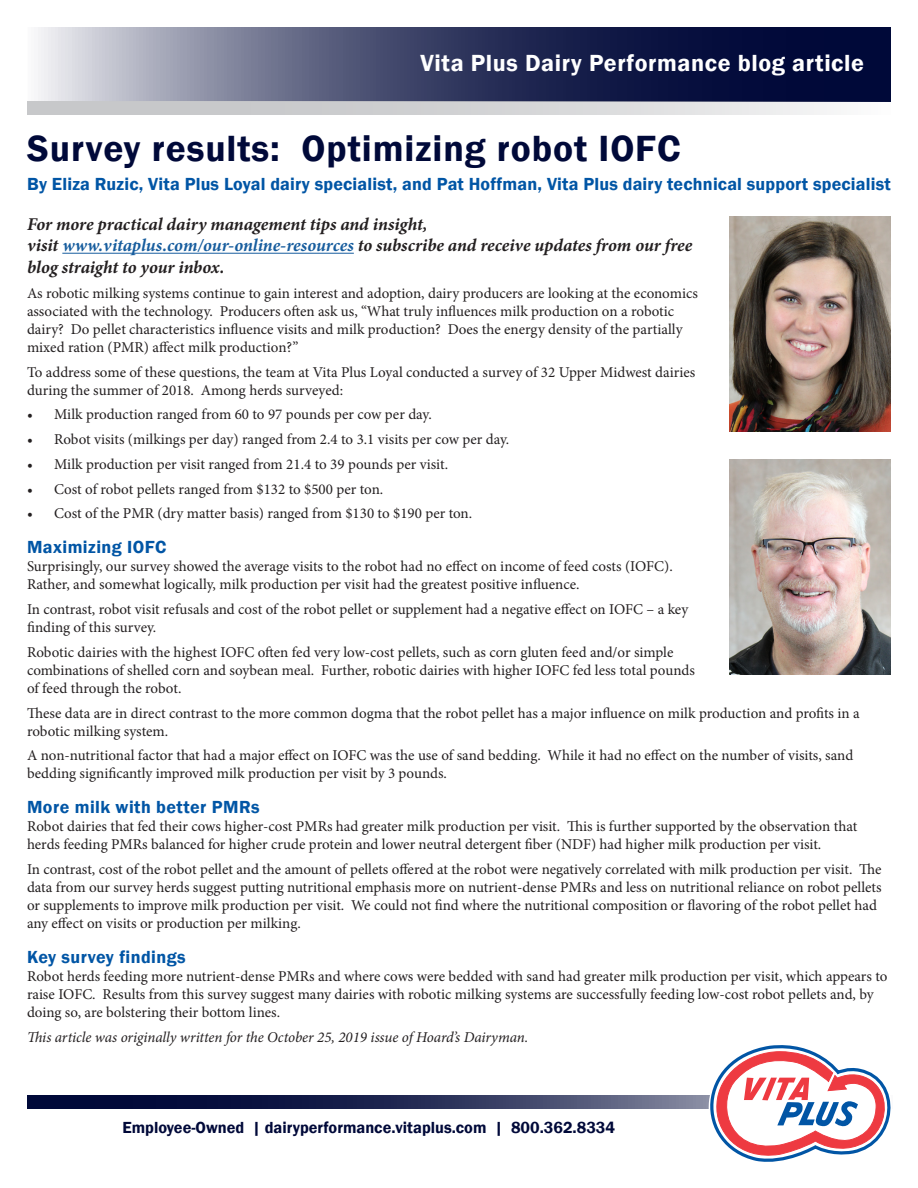
<style>
.page{position:relative;width:918px;height:1188px;background:#fff}
.page>*{position:absolute;margin:0;border:0;box-sizing:border-box;transform-origin:0 0}
.Document_title{font:600 37.5px "Franklin Gothic";letter-spacing:.025em;color:#000939}
.t1{font:600 24px "Franklin Gothic";letter-spacing:.025em;color:#fff}
.Copy{font:italic 700 18px/21.6px "Minion Pro";letter-spacing:-.005em;color:#231f20}
.Section_heading{font:600 18px "Franklin Gothic";letter-spacing:.01em;color:#0155a5}
.t2{font:600 16.5px "Franklin Gothic";color:#000939}
.Copy-2{font:15px/18px "Minion Pro";color:#231f20}
.Copy-3{font:italic 15px "Minion Pro";letter-spacing:-.005em;color:#231f20}
.s1{color:#175d9e}
</style>
<div class="page">
<svg style="left:27px;top:1095px;width:666px;height:13px;background:#262d56"></svg>
<svg style="left:693px;top:1045px;width:198px;height:117px"></svg>
<svg style="left:38px;top:27px;width:853px;height:74px;background:#474d70"></svg>
<svg style="left:27px;top:102px;width:800px;height:13px;background:#d3d4d6"></svg>
<hr style="left:62px;top:253px;width:292px;height:1px;background:#175d9e">
<img style="left:729px;top:216px;width:162px;height:216px">
<img style="left:729px;top:459px;width:162px;height:216px">
<h2 class="t1" style="left:421px;top:48px;width:445px">Vita Plus Dairy Performance blog article</h2>
<p class="Document_title" style="left:27px;top:126px;width:655px">Survey results: Optimizing robot IOFC</p>
<p class="Section_heading" style="left:27px;top:173px;width:865px">By Eliza Ruzic, Vita Plus Loyal dairy specialist, and Pat Hoffman, Vita Plus dairy technical support specialist</p>
<p class="Copy" style="left:27px;top:213px;width:667px">For more practical dairy management tips and insight,<br>visit <span class="s1">www.vitaplus.com/our-online-resources</span> to subscribe and receive updates from our free blog straight to your inbox.</p>
<p class="Copy-2" style="left:27px;top:284px;width:672px">As robotic milking systems continue to gain interest and adoption, dairy producers are looking at the economics associated with the technology. Producers often ask us, “What truly influences milk production on a robotic dairy? Do pellet characteristics influence visits and milk production? Does the energy density of the partially mixed ration (PMR) affect milk production?”</p>
<p class="Copy-2" style="left:27px;top:363px;width:670px">To address some of these questions, the team at Vita Plus Loyal conducted a survey of 32 Upper Midwest dairies during the summer of 2018. Among herds surveyed:</p>
<p class="Copy-2" style="left:27px;top:406px;width:406px">• Milk production ranged from 60 to 97 pounds per cow per day.</p>
<p class="Copy-2" style="left:27px;top:430px;width:484px">• Robot visits (milkings per day) ranged from 2.4 to 3.1 visits per cow per day.</p>
<p class="Copy-2" style="left:27px;top:455px;width:423px">• Milk production per visit ranged from 21.4 to 39 pounds per visit.</p>
<p class="Copy-2" style="left:27px;top:480px;width:358px">• Cost of robot pellets ranged from $132 to $500 per ton.</p>
<p class="Copy-2" style="left:27px;top:505px;width:447px">• Cost of the PMR (dry matter basis) ranged from $130 to $190 per ton.</p>
<p class="Section_heading" style="left:27px;top:536px;width:141px">Maximizing IOFC</p>
<p class="Copy-2" style="left:27px;top:558px;width:647px">Surprisingly, our survey showed the average visits to the robot had no effect on income of feed costs (IOFC).<br>Rather, and somewhat logically, milk production per visit had the greatest positive influence.</p>
<p class="Copy-2" style="left:27px;top:600px;width:663px">In contrast, robot visit refusals and cost of the robot pellet or supplement had a negative effect on IOFC – a key finding of this survey.</p>
<p class="Copy-2" style="left:27px;top:643px;width:669px">Robotic dairies with the highest IOFC often fed very low-cost pellets, such as corn gluten feed and/or simple combinations of shelled corn and soybean meal. Further, robotic dairies with higher IOFC fed less total pounds of feed through the robot.</p>
<p class="Copy-2" style="left:27px;top:704px;width:834px">These data are in direct contrast to the more common dogma that the robot pellet has a major influence on milk production and profits in a robotic milking system.</p>
<p class="Copy-2" style="left:27px;top:747px;width:828px">A non-nutritional factor that had a major effect on IOFC was the use of sand bedding. While it had no effect on the number of visits, sand bedding significantly improved milk production per visit by 3 pounds.</p>
<p class="Section_heading" style="left:27px;top:796px;width:234px">More milk with better PMRs</p>
<p class="Copy-2" style="left:27px;top:818px;width:832px">Robot dairies that fed their cows higher-cost PMRs had greater milk production per visit. This is further supported by the observation that herds feeding PMRs balanced for higher crude protein and lower neutral detergent fiber (NDF) had higher milk production per visit.</p>
<p class="Copy-2" style="left:27px;top:861px;width:856px">In contrast, cost of the robot pellet and the amount of pellets offered at the robot were negatively correlated with milk production per visit. The data from our survey herds suggest putting nutritional emphasis more on nutrient-dense PMRs and less on nutritional reliance on robot pellets or supplements to improve milk production per visit. We could not find where the nutritional composition or flavoring of the robot pellet had any effect on visits or production per milking.</p>
<p class="Section_heading" style="left:27px;top:946px;width:160px">Key survey findings</p>
<p class="Copy-2" style="left:27px;top:968px;width:862px">Robot herds feeding more nutrient-dense PMRs and where cows were bedded with sand had greater milk production per visit, which appears to raise IOFC. Results from this survey suggest many dairies with robotic milking systems are successfully feeding low-cost robot pellets and, by doing so, are bolstering their bottom lines.</p>
<p class="Copy-3" style="left:27px;top:1027px;width:503px">This article was originally written for the October 25, 2019 issue of Hoard’s Dairyman.</p>
<p class="t2" style="left:122px;top:1118px;width:494px">Employee-Owned | dairyperformance.vitaplus.com | 800.362.8334</p>
</div>
